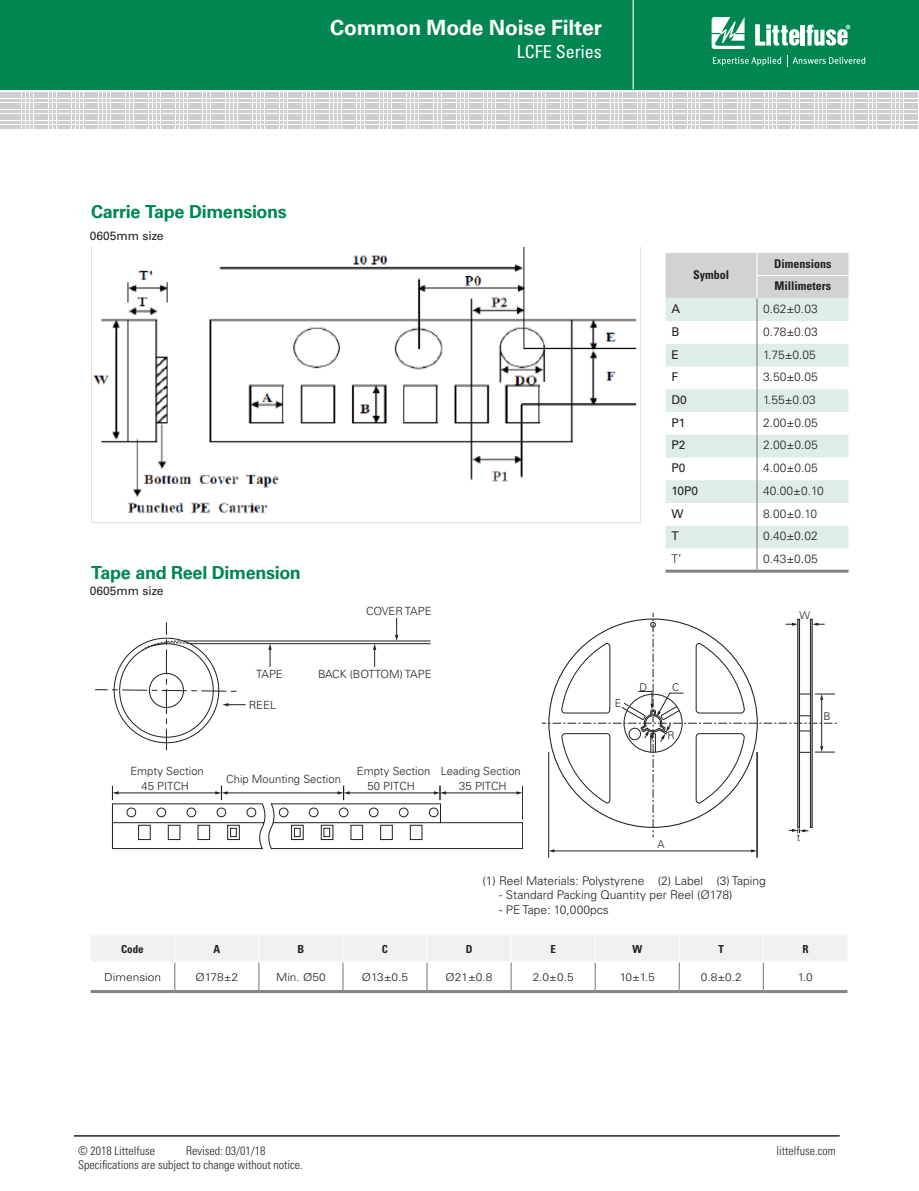
<style>
.page{position:relative;width:919px;height:1191px;background:#fff}
.page>*{position:absolute;margin:0;border:0;box-sizing:border-box;transform-origin:0 0}
.t1{font:700 21px "Univers LT Std";letter-spacing:-.005em;color:#fff}
.Strong_Bold_Body{font:700 18px "Univers LT Std";letter-spacing:-.02em;color:#008751}
.ch_subtitle_L{font:condensed 18px "Univers LT Std";color:#fff}
.段落样式1{font:300 12px "Univers LT Std";color:#231f20}
.t2{font:300 condensed 12px "Univers LT Std";color:#231f20}
.段落样式1-2{font:700 condensed 12px "Univers LT Std";color:#231f20}
.Series_Page_Heading{font:12px "Univers LT Std";color:#231f20}
.段落样式1-3{font:12px "Univers LT Std";color:#231f20}
.t3{font:300 11.25px "Univers LT Std";color:#231f20}
.table_txt{font:300 10.95px "Univers LT Std";color:#231f20;scale:1.08 1}
.table_hd_ld10_5{font:700 condensed 10.95px "Univers LT Std";color:#231f20}
.t4{font:300 10.65px "Univers LT Std";color:#231f20}
</style>
<div class="page">
<svg style="left:0;top:0;width:917px;height:127px;background:#45a27e"></svg>
<hr style="left:74px;top:1135px;width:765px;height:1px;background:#231f20">
<hr style="left:183px;top:640px;width:247px;height:1px;background:#231f20">
<hr style="left:190px;top:643px;width:240px;height:1px;background:#231f20">
<svg style="left:268px;top:643px;width:4px;height:24px"></svg>
<svg style="left:95px;top:622px;width:150px;height:129px"></svg>
<svg style="left:373px;top:643px;width:3px;height:24px"></svg>
<svg style="left:395px;top:618px;width:3px;height:23px"></svg>
<svg style="left:112px;top:785px;width:411px;height:64px"></svg>
<hr style="left:548px;top:752px;width:1px;height:105px;background:#231f20">
<hr style="left:756px;top:752px;width:1px;height:105px;background:#231f20">
<hr style="left:553px;top:850px;width:199px;height:1px;background:#231f20">
<svg style="left:548px;top:849px;width:6px;height:3px"></svg>
<svg style="left:751px;top:849px;width:5px;height:3px"></svg>
<hr style="left:757px;top:752px;width:1px;height:105px;background:#231f20">
<svg style="left:542px;top:613px;width:295px;height:224px"></svg>
<svg style="left:91px;top:936px;width:756px;height:54px"></svg>
<hr style="left:91px;top:990px;width:84px;height:3px;background:#808285">
<hr style="left:175px;top:990px;width:84px;height:3px;background:#808285">
<hr style="left:259px;top:990px;width:84px;height:3px;background:#808285">
<hr style="left:343px;top:990px;width:84px;height:3px;background:#808285">
<hr style="left:427px;top:990px;width:84px;height:3px;background:#808285">
<hr style="left:511px;top:990px;width:84px;height:3px;background:#808285">
<hr style="left:595px;top:990px;width:84px;height:3px;background:#808285">
<hr style="left:679px;top:990px;width:84px;height:3px;background:#808285">
<hr style="left:763px;top:990px;width:84px;height:3px;background:#808285">
<hr style="left:91px;top:961px;width:84px;height:1px;background:#fff">
<hr style="left:175px;top:961px;width:84px;height:1px;background:#fff">
<hr style="left:259px;top:961px;width:84px;height:1px;background:#fff">
<hr style="left:343px;top:961px;width:84px;height:1px;background:#fff">
<hr style="left:427px;top:961px;width:84px;height:1px;background:#fff">
<hr style="left:511px;top:961px;width:84px;height:1px;background:#fff">
<hr style="left:595px;top:961px;width:84px;height:1px;background:#fff">
<hr style="left:679px;top:961px;width:84px;height:1px;background:#fff">
<hr style="left:763px;top:961px;width:84px;height:1px;background:#fff">
<img style="left:91px;top:247px;width:549px;height:276px">
<hr style="left:665px;top:569px;width:92px;height:3px;background:#808285">
<hr style="left:757px;top:569px;width:91px;height:3px;background:#808285">
<svg style="left:665px;top:253px;width:183px;height:316px"></svg>
<p class="t1" style="left:330px;top:16px;width:273px">Common Mode Noise Filter</p>
<p class="ch_subtitle_L" style="left:517px;top:40px;width:86px">LCFE Series</p>
<p class="Strong_Bold_Body" style="left:91px;top:201px;width:197px">Carrie Tape Dimensions</p>
<p class="Series_Page_Heading" style="left:90px;top:228px;width:75px">0605mm size</p>
<p class="Strong_Bold_Body" style="left:91px;top:562px;width:211px">Tape and Reel Dimension</p>
<p class="Series_Page_Heading" style="left:90px;top:583px;width:75px">0605mm size</p>
<p class="t3" style="left:366px;top:604px;width:67px">COVER TAPE</p>
<p class="t3" style="left:256px;top:667px;width:28px">TAPE</p>
<p class="t3" style="left:249px;top:698px;width:29px">REEL</p>
<p class="t3" style="left:318px;top:667px;width:115px">BACK (BOTTOM) TAPE</p>
<p class="t3" style="left:130px;top:764px;width:75px">Empty Section</p>
<p class="t3" style="left:357px;top:764px;width:166px">Empty Section Leading Section</p>
<p class="t3" style="left:226px;top:772px;width:116px">Chip Mounting Section</p>
<p class="t3" style="left:367px;top:779px;width:49px">50 PITCH</p>
<p class="t3" style="left:459px;top:779px;width:49px">35 PITCH</p>
<p class="t3" style="left:142px;top:779px;width:49px">45 PITCH</p>
<p class="段落样式1-2" style="left:693px;top:267px;width:37px">Symbol</p>
<p class="段落样式1-2" style="left:774px;top:256px;width:59px">Dimensions</p>
<p class="段落样式1-2" style="left:774px;top:279px;width:58px">Millimeters</p>
<p class="段落样式1-3" style="left:671px;top:302px;width:10px">A</p>
<p class="段落样式1" style="left:763px;top:301px;width:56px">0.62±0.03</p>
<p class="段落样式1-3" style="left:671px;top:324px;width:10px">B</p>
<p class="段落样式1" style="left:763px;top:324px;width:56px">0.78±0.03</p>
<p class="段落样式1-3" style="left:671px;top:347px;width:9px">E</p>
<p class="段落样式1" style="left:763px;top:347px;width:54px">1.75±0.05</p>
<p class="段落样式1-3" style="left:671px;top:370px;width:8px">F</p>
<p class="段落样式1" style="left:763px;top:370px;width:56px">3.50±0.05</p>
<p class="段落样式1-3" style="left:671px;top:392px;width:17px">D0</p>
<p class="段落样式1" style="left:763px;top:392px;width:54px">1.55±0.03</p>
<p class="段落样式1-3" style="left:671px;top:415px;width:16px">P1</p>
<p class="段落样式1" style="left:763px;top:415px;width:56px">2.00±0.05</p>
<p class="段落样式1-3" style="left:671px;top:438px;width:16px">P2</p>
<p class="段落样式1" style="left:763px;top:438px;width:56px">2.00±0.05</p>
<p class="段落样式1-3" style="left:671px;top:461px;width:16px">P0</p>
<p class="段落样式1" style="left:763px;top:461px;width:56px">4.00±0.05</p>
<p class="段落样式1-3" style="left:671px;top:483px;width:28px">10P0</p>
<p class="段落样式1" style="left:763px;top:483px;width:62px">40.00±0.10</p>
<p class="段落样式1-3" style="left:671px;top:506px;width:13px">W</p>
<p class="段落样式1" style="left:763px;top:506px;width:55px">8.00±0.10</p>
<p class="段落样式1-3" style="left:671px;top:529px;width:9px">T</p>
<p class="段落样式1" style="left:763px;top:529px;width:56px">0.40±0.02</p>
<p class="段落样式1" style="left:671px;top:551px;width:12px">T’</p>
<p class="段落样式1" style="left:763px;top:551px;width:56px">0.43±0.05</p>
<p class="t4" style="left:799px;top:609px;width:12px">W</p>
<p class="t4" style="left:614px;top:696px;width:8px">E</p>
<p class="t4" style="left:639px;top:680px;width:9px">D</p>
<p class="t4" style="left:672px;top:681px;width:9px">C</p>
<p class="t4" style="left:667px;top:729px;width:9px">R</p>
<p class="t4" style="left:823px;top:709px;width:9px">B</p>
<p class="t4" style="left:657px;top:837px;width:9px">A</p>
<p class="t4" style="left:796px;top:830px;width:5px">t</p>
<p class="段落样式1" style="left:482px;top:873px;width:285px">(1) Reel Materials: Polystyrene (2) Label (3) Taping</p>
<p class="段落样式1" style="left:499px;top:888px;width:235px">- Standard Packing Quantity per Reel (Ø178)</p>
<p class="段落样式1" style="left:499px;top:902px;width:111px">- PE Tape: 10,000pcs</p>
<p class="table_hd_ld10_5" style="left:121px;top:942px;width:24px">Code</p>
<p class="table_hd_ld10_5" style="left:213px;top:942px;width:8px">A</p>
<p class="table_hd_ld10_5" style="left:297px;top:942px;width:8px">B</p>
<p class="table_hd_ld10_5" style="left:382px;top:942px;width:8px">C</p>
<p class="table_hd_ld10_5" style="left:465px;top:942px;width:8px">D</p>
<p class="table_hd_ld10_5" style="left:550px;top:942px;width:7px">E</p>
<p class="table_hd_ld10_5" style="left:632px;top:942px;width:11px">W</p>
<p class="table_hd_ld10_5" style="left:718px;top:942px;width:7px">T</p>
<p class="table_hd_ld10_5" style="left:802px;top:942px;width:8px">R</p>
<p class="table_txt" style="left:104px;top:970px;width:54px">Dimension</p>
<p class="table_txt" style="left:195px;top:970px;width:41px">Ø178±2</p>
<p class="table_txt" style="left:276px;top:970px;width:47px">Min. Ø50</p>
<p class="table_txt" style="left:362px;top:970px;width:44px">Ø13±0.5</p>
<p class="table_txt" style="left:445px;top:970px;width:45px">Ø21±0.8</p>
<p class="table_txt" style="left:532px;top:970px;width:39px">2.0±0.5</p>
<p class="table_txt" style="left:619px;top:970px;width:34px">10±1.5</p>
<p class="table_txt" style="left:700px;top:970px;width:39px">0.8±0.2</p>
<p class="table_txt" style="left:797px;top:970px;width:15px">1.0</p>
<p class="t2" style="left:78px;top:1143px;width:78px">© 2018 Littelfuse</p>
<p class="t2" style="left:186px;top:1143px;width:81px">Revised: 03/01/18</p>
<p class="t2" style="left:776px;top:1143px;width:61px">littelfuse.com</p>
<p class="t2" style="left:78px;top:1157px;width:226px">Specifications are subject to change without notice.</p>
</div>
